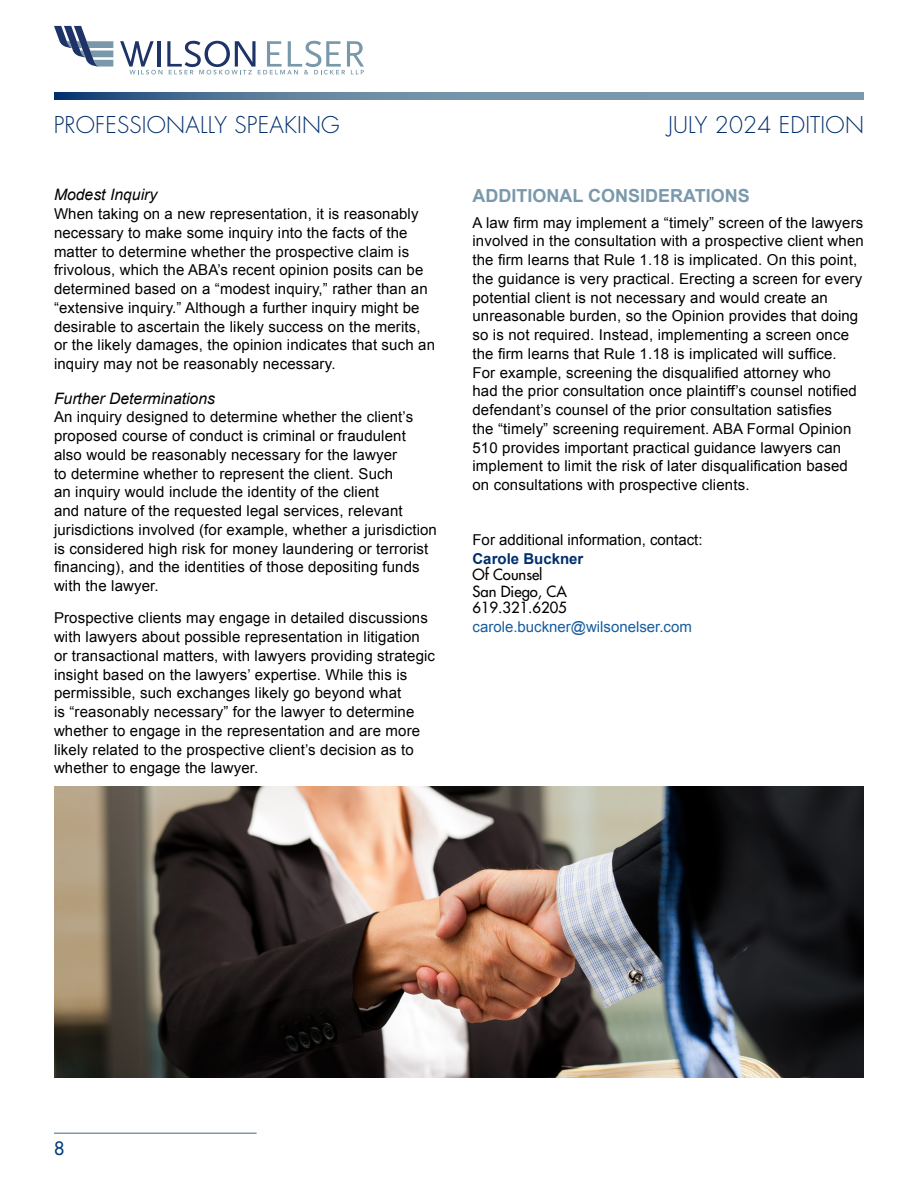
<style>
.page{position:relative;width:918px;height:1188px;background:#fff}
.page>*{position:absolute;margin:0;border:0;box-sizing:border-box;transform-origin:0 0}
.t1{font:300 22.5px "Futura Std";letter-spacing:.01em;color:#002f6c}
.Subhead{font:700 18px "Arial";color:#7a99ac}
.t2{font:500 18px "Futura Std";color:#013d7d}
.Newsletter_Body_Arial_10_5_13{font:italic 15.75px "Arial";color:#000}
.Newsletter_Body_Arial_10_12{font:15px/18.8px "Arial";letter-spacing:.01em;color:#000}
.Newsletter_Body_Arial_10_5_13-2{font:15px/18.8px "Arial";letter-spacing:.01em;color:#000}
.Newsletter_Body_Arial_10_12-2{font:500 15px/16.5px "Futura Std";color:#000}
.Newsletter_Body_Arial_10_12-3{font:15px "Arial";color:#175d9e}
.s1{font-weight:700;color:#002f6c}
</style>
<div class="page">
<svg style="left:54px;top:93px;width:810px;height:7px;background:#6485a0"></svg>
<hr style="left:54px;top:1132px;width:203px;height:2px;background:#7a99ac">
<svg style="left:120px;top:41px;width:244px;height:34px"></svg>
<svg style="left:54px;top:26px;width:59px;height:41px"></svg>
<img style="left:54px;top:786px;width:810px;height:292px">
<p class="t1" style="left:54px;top:111px;width:288px">PROFESSIONALLY SPEAKING</p>
<p class="t1" style="left:668px;top:111px;width:197px">JULY 2024 EDITION</p>
<p class="Newsletter_Body_Arial_10_5_13" style="left:54px;top:185px;width:105px">Modest Inquiry</p>
<p class="Newsletter_Body_Arial_10_5_13-2" style="left:54px;top:205px;width:383px">When taking on a new representation, it is reasonably necessary to make some inquiry into the facts of the matter to determine whether the prospective claim is frivolous, which the ABA’s recent opinion posits can be determined based on a “modest inquiry,” rather than an “extensive inquiry.” Although a further inquiry might be desirable to ascertain the likely success on the merits, or the likely damages, the opinion indicates that such an inquiry may not be reasonably necessary.</p>
<p class="Newsletter_Body_Arial_10_5_13" style="left:54px;top:388px;width:163px">Further Determinations</p>
<p class="Newsletter_Body_Arial_10_5_13-2" style="left:54px;top:408px;width:384px">An inquiry designed to determine whether the client’s proposed course of conduct is criminal or fraudulent also would be reasonably necessary for the lawyer<br>to determine whether to represent the client. Such<br>an inquiry would include the identity of the client<br>and nature of the requested legal services, relevant jurisdictions involved (for example, whether a jurisdiction is considered high risk for money laundering or terrorist financing), and the identities of those depositing funds with the lawyer.</p>
<p class="Newsletter_Body_Arial_10_12" style="left:54px;top:609px;width:383px">Prospective clients may engage in detailed discussions with lawyers about possible representation in litigation or transactional matters, with lawyers providing strategic insight based on the lawyers’ expertise. While this is permissible, such exchanges likely go beyond what<br>is “reasonably necessary” for the lawyer to determine whether to engage in the representation and are more likely related to the prospective client’s decision as to whether to engage the lawyer.</p>
<p class="Subhead" style="left:472px;top:184px;width:279px">ADDITIONAL CONSIDERATIONS</p>
<p class="Newsletter_Body_Arial_10_12" style="left:472px;top:213px;width:393px">A law firm may implement a “timely” screen of the lawyers involved in the consultation with a prospective client when the firm learns that Rule 1.18 is implicated. On this point, the guidance is very practical. Erecting a screen for every potential client is not necessary and would create an unreasonable burden, so the Opinion provides that doing so is not required. Instead, implementing a screen once the firm learns that Rule 1.18 is implicated will suffice.<br>For example, screening the disqualified attorney who<br>had the prior consultation once plaintiff’s counsel notified defendant’s counsel of the prior consultation satisfies<br>the “timely” screening requirement. ABA Formal Opinion 510 provides important practical guidance lawyers can implement to limit the risk of later disqualification based on consultations with prospective clients.</p>
<p class="Newsletter_Body_Arial_10_12" style="left:472px;top:530px;width:232px">For additional information, contact:<br><span class="s1">Carole Buckner</span></p>
<p class="Newsletter_Body_Arial_10_12-2" style="left:472px;top:566px;width:96px">Of Counsel<br>San Diego, CA<br>619.321.6205</p>
<p class="Newsletter_Body_Arial_10_12-3" style="left:472px;top:617px;width:221px">carole.buckner@wilsonelser.com</p>
<p class="t2" style="left:54px;top:1137px;width:12px">8</p>
</div>
